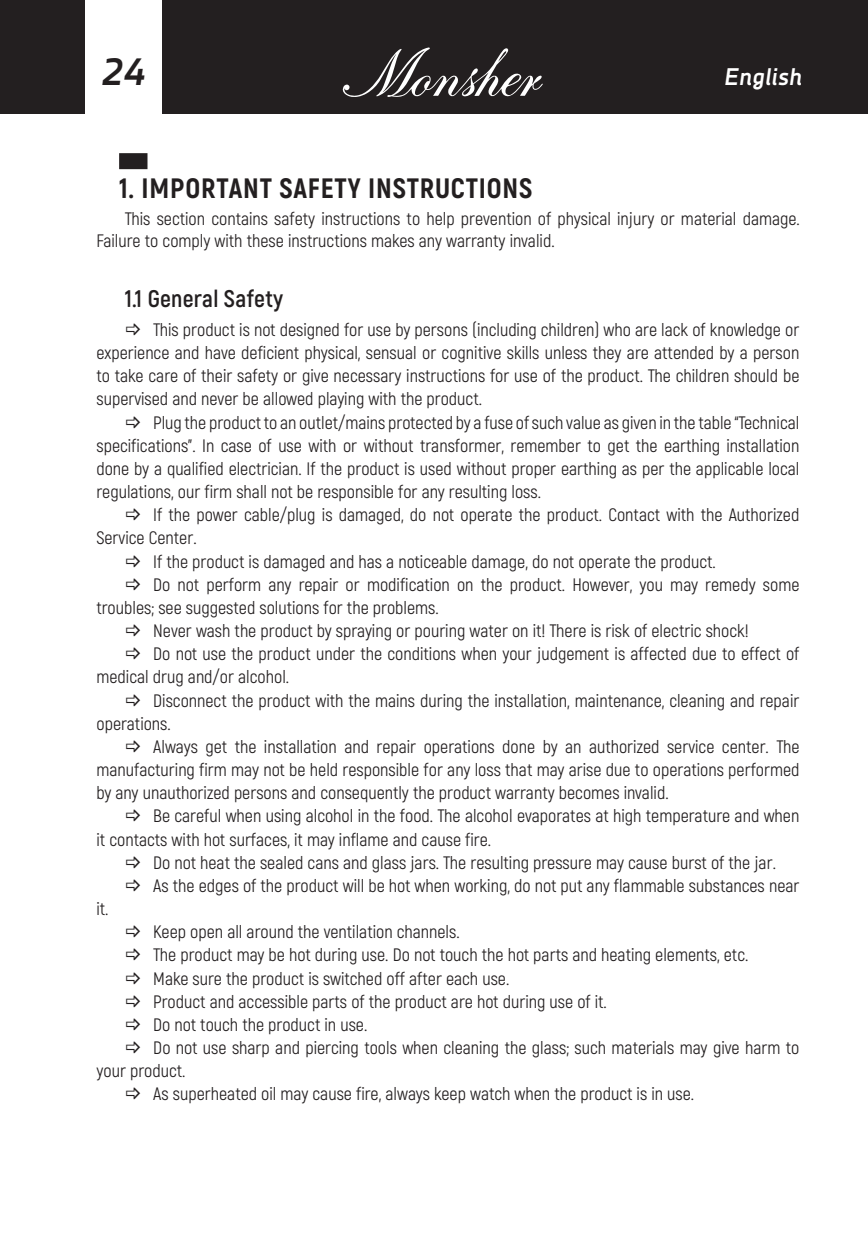
<style>
.page{position:relative;width:868px;height:1248px;background:#fff}
.page>*{position:absolute;margin:0;border:0;box-sizing:border-box;transform-origin:0 0}
.t1{font:italic 700 38px "Decima Nova Pro";color:#231f20}
.t2{font:800 28px "Akrobat";letter-spacing:.03em;color:#231f20}
.t3{font:700 24px "Akrobat";letter-spacing:.01em;color:#231f20}
.t4{font:italic 700 24px "Decima Nova Pro";color:#fff}
.t5{font:18px/23.2px "Akrobat";color:#231f20;text-align:justify}
</style>
<div class="page">
<div style="left:0;top:0;width:867px;height:113px;background:#231f20"></div>
<div style="left:85px;top:0;width:77px;height:119px;background:#fff"></div>
<svg style="left:342px;top:47px;width:200px;height:50px"></svg>
<div style="left:119px;top:153px;width:28px;height:16px;background:#231f20"></div>
<h1 class="t1" style="left:101px;top:50px;width:46px">24</h1>
<h3 class="t4" style="left:724px;top:63px;width:79px">English</h3>
<h2 class="t2" style="left:119px;top:170px;width:414px">1. IMPORTANT SAFETY INSTRUCTIONS</h2>
<p class="t5" style="left:96px;top:208px;width:705px;line-height:22px;text-indent:28px">This section contains safety instructions to help prevention of physical injury or material damage.<br>Failure to comply with these instructions makes any warranty invalid.</p>
<h3 class="t3" style="left:125px;top:284px;width:160px">1.1 General Safety</h3>
<p class="t5" style="left:96px;top:318px;width:704px;text-indent:57px">This product is not designed for use by persons (including children) who are lack of knowledge or experience and have deficient physical, sensual or cognitive skills unless they are attended by a person to take care of their safety or give necessary instructions for use of the product. The children should be supervised and never be allowed playing with the product.</p>
<p class="t5" style="left:96px;top:411px;width:704px;text-indent:57px">Plug the product to an outlet/mains protected by a fuse of such value as given in the table “Technical specifications”. In case of use with or without transformer, remember to get the earthing installation done by a qualified electrician. If the product is used without proper earthing as per the applicable local regulations, our firm shall not be responsible for any resulting loss.</p>
<p class="t5" style="left:153px;top:503px;width:647px">If the power cable/plug is damaged, do not operate the product. Contact with the Authorized</p>
<p class="t5" style="left:96px;top:526px;width:102px">Service Center.</p>
<p class="t5" style="left:153px;top:549px;width:564px">If the product is damaged and has a noticeable damage, do not operate the product.</p>
<p class="t5" style="left:153px;top:573px;width:647px">Do not perform any repair or modification on the product. However, you may remedy some</p>
<p class="t5" style="left:96px;top:596px;width:344px">troubles; see suggested solutions for the problems.</p>
<p class="t5" style="left:153px;top:619px;width:597px">Never wash the product by spraying or pouring water on it! There is risk of electric shock!</p>
<p class="t5" style="left:153px;top:642px;width:647px">Do not use the product under the conditions when your judgement is affected due to effect of</p>
<p class="t5" style="left:96px;top:665px;width:194px">medical drug and/or alcohol.</p>
<p class="t5" style="left:153px;top:688px;width:647px">Disconnect the product with the mains during the installation, maintenance, cleaning and repair</p>
<p class="t5" style="left:96px;top:711px;width:76px">operations.</p>
<p class="t5" style="left:153px;top:735px;width:647px">Always get the installation and repair operations done by an authorized service center. The</p>
<p class="t5" style="left:96px;top:758px;width:704px">manufacturing firm may not be held responsible for any loss that may arise due to operations performed</p>
<p class="t5" style="left:96px;top:781px;width:573px">by any unauthorized persons and consequently the product warranty becomes invalid.</p>
<p class="t5" style="left:153px;top:804px;width:647px">Be careful when using alcohol in the food. The alcohol evaporates at high temperature and when</p>
<p class="t5" style="left:96px;top:827px;width:396px">it contacts with hot surfaces, it may inflame and cause fire.</p>
<p class="t5" style="left:153px;top:850px;width:624px">Do not heat the sealed cans and glass jars. The resulting pressure may cause burst of the jar.</p>
<p class="t5" style="left:153px;top:873px;width:647px">As the edges of the product will be hot when working, do not put any flammable substances near</p>
<p class="t5" style="left:96px;top:897px;width:14px">it.</p>
<p class="t5" style="left:153px;top:920px;width:308px">Keep open all around the ventilation channels.</p>
<p class="t5" style="left:153px;top:943px;width:596px">The product may be hot during use. Do not touch the hot parts and heating elements, etc.</p>
<p class="t5" style="left:153px;top:966px;width:357px">Make sure the product is switched off after each use.</p>
<p class="t5" style="left:153px;top:989px;width:455px">Product and accessible parts of the product are hot during use of it.</p>
<p class="t5" style="left:153px;top:1012px;width:215px">Do not touch the product in use.</p>
<p class="t5" style="left:153px;top:1035px;width:647px">Do not use sharp and piercing tools when cleaning the glass; such materials may give harm to</p>
<p class="t5" style="left:97px;top:1059px;width:90px">your product.</p>
<p class="t5" style="left:153px;top:1082px;width:542px">As superheated oil may cause fire, always keep watch when the product is in use.</p>
</div>
